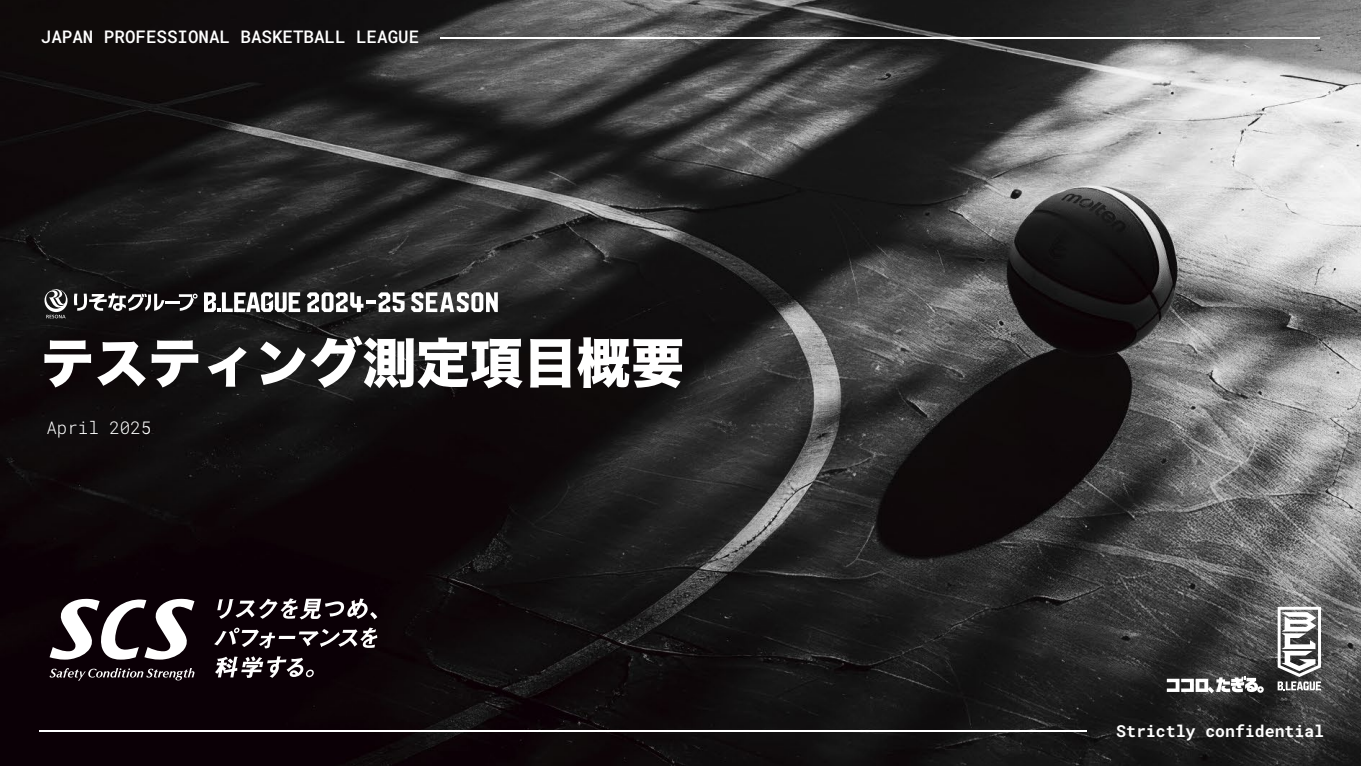
<style>
.page{position:relative;width:1361px;height:766px;background:#fff}
.page>*{position:absolute;margin:0;border:0;box-sizing:border-box;transform-origin:0 0}
.t1{font:53.55px "Hiragino Sans W8";color:#fff}
.t2{font:17.55px "Roboto Mono";color:#fff}
.t3{font:16.5px "Roboto Mono";color:#fff}
</style>
<div class="page">
<img style="left:0;top:0;width:1361px;height:765px">
<hr style="left:440px;top:37px;width:880px;height:2px;background:#fff">
<hr style="left:39px;top:729px;width:1047px;height:2px;background:#fff">
<svg style="left:215px;top:656px;width:99px;height:21px"></svg>
<svg style="left:50px;top:598px;width:144px;height:61px"></svg>
<svg style="left:219px;top:598px;width:158px;height:21px"></svg>
<svg style="left:214px;top:627px;width:163px;height:21px"></svg>
<svg style="left:50px;top:667px;width:144px;height:13px;background:#423a3f"></svg>
<svg style="left:74px;top:293px;width:124px;height:18px"></svg>
<svg style="left:44px;top:286px;width:24px;height:32px"></svg>
<svg style="left:204px;top:292px;width:96px;height:20px"></svg>
<svg style="left:307px;top:292px;width:56px;height:20px"></svg>
<hr style="left:366px;top:300px;width:10px;height:4px;background:#fff">
<svg style="left:378px;top:292px;width:27px;height:20px"></svg>
<svg style="left:411px;top:292px;width:87px;height:20px"></svg>
<svg style="left:1277px;top:606px;width:44px;height:84px"></svg>
<svg style="left:1167px;top:676px;width:96px;height:17px"></svg>
<p class="t2" style="left:41px;top:25px;width:380px">JAPAN PROFESSIONAL BASKETBALL LEAGUE</p>
<h1 class="t1" style="left:41px;top:333px;width:645px">テスティング測定項目概要</h1>
<p class="t2" style="left:46px;top:415px;width:107px">April 2025</p>
<p class="t3" style="left:1116px;top:719px;width:209px">Strictly confidential</p>
</div>
